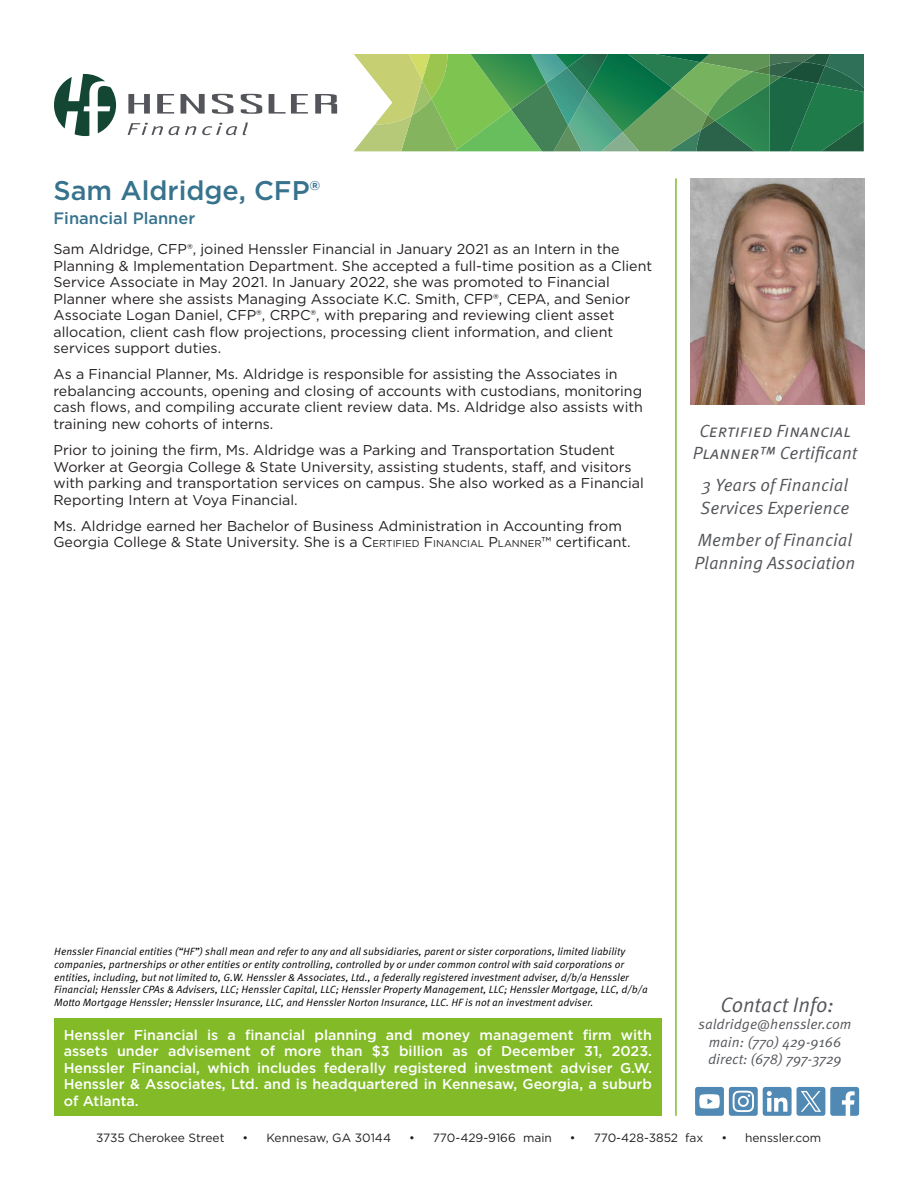
<style>
.page{position:relative;width:918px;height:1188px;background:#fff}
.page>*{position:absolute;margin:0;border:0;box-sizing:border-box;transform-origin:0 0}
.t1{font:500 27px "Gotham";color:#37738d}
.t2{font:21px "Meta Pro Norm Ita";color:#54555a}
.t3{font:17.7px/22.5px "Meta Pro Norm Ita";color:#54555a}
.t4{font:500 16.5px "Gotham";color:#37738d}
.t5{font:14.25px/16.5px "Gotham";color:#231f20}
.t6{font:500 14.25px/16.5px "Gotham";color:#fff;text-align:justify}
.t7{font:14.25px/17.1px "Meta Pro Norm Ita";letter-spacing:-.005em;color:#54555a;text-align:center}
.t8{font:12px "Gotham";color:#231f20}
.t9{font:10.5px/12.6px "Meta Pro Norm Ita";color:#000}
.s1{font-style:inherit}
.s2{font-size:10.05px}
</style>
<div class="page">
<svg style="left:354px;top:54px;width:510px;height:97px;background:#5b9c61"></svg>
<svg style="left:128px;top:94px;width:22px;height:20px"></svg>
<svg style="left:157px;top:94px;width:17px;height:20px"></svg>
<svg style="left:181px;top:94px;width:24px;height:20px"></svg>
<svg style="left:212px;top:94px;width:21px;height:20px"></svg>
<svg style="left:241px;top:94px;width:21px;height:20px"></svg>
<svg style="left:269px;top:94px;width:39px;height:20px"></svg>
<svg style="left:315px;top:94px;width:22px;height:20px"></svg>
<svg style="left:128px;top:123px;width:35px;height:12px"></svg>
<svg style="left:169px;top:126px;width:27px;height:9px"></svg>
<svg style="left:202px;top:123px;width:35px;height:12px"></svg>
<svg style="left:243px;top:122px;width:5px;height:13px"></svg>
<svg style="left:54px;top:74px;width:62px;height:62px"></svg>
<hr style="left:675px;top:178px;width:2px;height:938px;background:#82bb27">
<div style="left:54px;top:1019px;width:608px;height:97px;background:#82bb27"></div>
<svg style="left:695px;top:1087px;width:164px;height:29px"></svg>
<img style="left:690px;top:178px;width:175px;height:227px">
<h1 class="t1" style="left:53px;top:173px;width:268px">Sam Aldridge, CFP®</h1>
<p class="t4" style="left:53px;top:207px;width:143px">Financial Planner</p>
<p class="t5" style="left:53px;top:240px;width:600px">Sam Aldridge, CFP®, joined Henssler Financial in January 2021 as an Intern in the Planning &amp; Implementation Department. She accepted a full-time position as a Client Service Associate in May 2021. In January 2022, she was promoted to Financial Planner where she assists Managing Associate K.C. Smith, CFP®, CEPA, and Senior Associate Logan Daniel, CFP®, CRPC®, with preparing and reviewing client asset allocation, client cash flow projections, processing client information, and client services support duties.</p>
<p class="t5" style="left:53px;top:366px;width:591px">As a Financial Planner, Ms. Aldridge is responsible for assisting the Associates in rebalancing accounts, opening and closing of accounts with custodians, monitoring cash flows, and compiling accurate client review data. Ms. Aldridge also assists with training new cohorts of interns.</p>
<p class="t5" style="left:53px;top:441px;width:592px">Prior to joining the firm, Ms. Aldridge was a Parking and Transportation Student Worker at Georgia College &amp; State University, assisting students, staff, and visitors with parking and transportation services on campus. She also worked as a Financial Reporting Intern at Voya Financial.</p>
<p class="t5" style="left:53px;top:517px;width:579px">Ms. Aldridge earned her Bachelor of Business Administration in Accounting from<br>Georgia College &amp; State University. She is a <span class="s1">C</span><span class="s2">ERTIFIED</span> <span class="s1">F</span> <span class="s2">INANCIAL</span> <span class="s1">P</span><span class="s2">LANNER</span>™ certificant.</p>
<p class="t3" style="left:693px;top:418px;width:167px;text-align:center">Certified Financial<br>Planner™ Certificant</p>
<p class="t3" style="left:701px;top:473px;width:150px">3 Years of Financial<br>Services Experience</p>
<p class="t3" style="left:695px;top:528px;width:162px">Member of Financial<br>Planning Association</p>
<p class="t9" style="left:54px;top:945px;width:595px">Henssler Financial entities (“HF”) shall mean and refer to any and all subsidiaries, parent or sister corporations, limited liability companies, partnerships or other entities or entity controlling, controlled by or under common control with said corporations or entities, including, but not limited to, G.W. Henssler &amp; Associates, Ltd., a federally registered investment adviser, d/b/a Henssler Financial; Henssler CPAs &amp; Advisers, LLC; Henssler Capital, LLC; Henssler Property Management, LLC; Henssler Mortgage, LLC, d/b/a Motto Mortgage Henssler; Henssler Insurance, LLC, and Henssler Norton Insurance, LLC. HF is not an investment adviser.</p>
<p class="t6" style="left:64px;top:1026px;width:590px">Henssler Financial is a financial planning and money management firm with assets under advisement of more than $3 billion as of December 31, 2023.<br>Henssler Financial, which includes federally registered investment adviser G.W.<br>Henssler &amp; Associates, Ltd. and is headquartered in Kennesaw, Georgia, a suburb of Atlanta.</p>
<h2 class="t2" style="left:720px;top:989px;width:115px">Contact Info:</h2>
<p class="t7" style="left:699px;top:1015px;width:154px">saldridge@henssler.com main: (770) 429-9166 direct: (678) 797-3729</p>
<p class="t8" style="left:96px;top:1130px;width:130px">3735 Cherokee Street</p>
<p class="t8" style="left:243px;top:1130px;width:150px">• Kennesaw, GA 30144</p>
<p class="t8" style="left:409px;top:1130px;width:144px">• 770-429-9166 main</p>
<p class="t8" style="left:570px;top:1130px;width:135px">• 770-428-3852 fax</p>
<p class="t8" style="left:721px;top:1130px;width:102px">• henssler.com</p>
</div>
